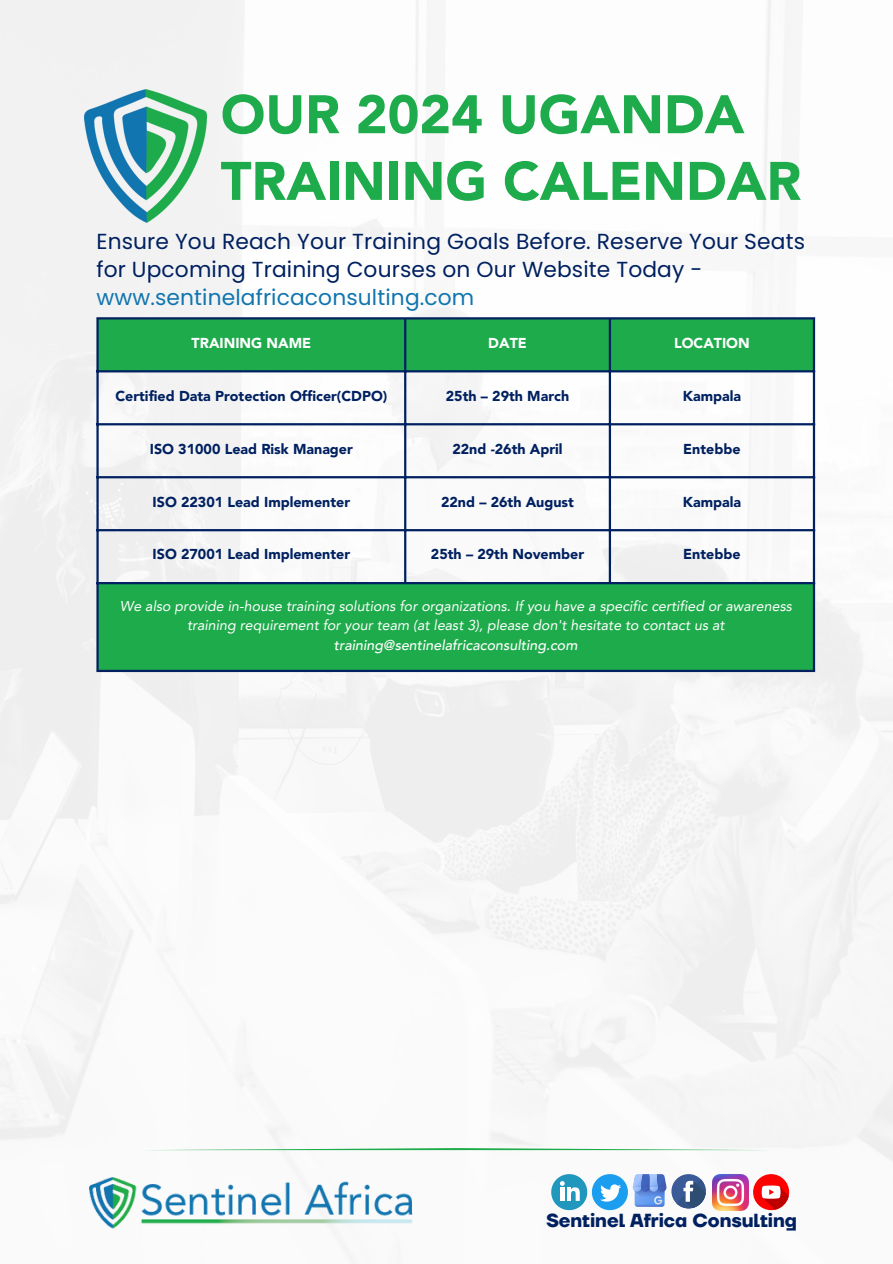
<style>
.page{position:relative;width:893px;height:1264px;background:#fff}
.page>*{position:absolute;margin:0;border:0;box-sizing:border-box;transform-origin:0 0}
.t1{font:900 53.7px/66.6px "Avenir LT Std";color:#1eab4b}
.t2{font:21.75px/28.2px "Poppins";letter-spacing:.005em;color:#002060}
.t3{font:700 18.75px "TT Firs Neue";letter-spacing:-.005em;color:#002060}
.t4{font:italic 14.25px/19.2px "Avenir LT Pro";color:#fff;text-align:center}
.t5{font:900 14.25px "Avenir LT Std";color:#002060}
.t6{font:900 14.25px "Avenir LT Std";color:#fff}
.s1{color:#1175af}
.s2{font-weight:500}
</style>
<div class="page">
<img style="left:0;top:0;width:892px;height:1263px">
<svg style="left:671px;top:1174px;width:34px;height:34px"></svg>
<svg style="left:676px;top:1179px;width:31px;height:31px"></svg>
<img style="left:712px;top:1174px;width:36px;height:36px">
<div style="left:753px;top:1174px;width:36px;height:36px;background:#f00;border-radius:50%"></div>
<svg style="left:761px;top:1185px;width:27px;height:24px"></svg>
<svg style="left:551px;top:1174px;width:115px;height:36px"></svg>
<img style="left:85px;top:89px;width:121px;height:133px">
<img style="left:89px;top:1177px;width:329px;height:55px">
<svg style="left:142px;top:1148px;width:628px;height:2px"></svg>
<svg style="left:99px;top:319px;width:713px;height:350px"></svg>
<hr style="left:96px;top:319px;width:3px;height:350px;background:#002060">
<hr style="left:404px;top:319px;width:2px;height:263px;background:#002060">
<hr style="left:608px;top:319px;width:3px;height:263px;background:#002060">
<hr style="left:812px;top:319px;width:3px;height:350px;background:#002060">
<hr style="left:96px;top:317px;width:719px;height:2px;background:#002060">
<hr style="left:96px;top:370px;width:719px;height:2px;background:#002060">
<hr style="left:96px;top:423px;width:719px;height:2px;background:#002060">
<hr style="left:96px;top:476px;width:719px;height:2px;background:#002060">
<hr style="left:96px;top:529px;width:719px;height:2px;background:#002060">
<hr style="left:96px;top:582px;width:719px;height:2px;background:#002060">
<hr style="left:96px;top:669px;width:719px;height:3px;background:#002060">
<p class="t1" style="left:221px;top:86px;width:582px">OUR 2024 UGANDA<br>TRAINING CALENDAR</p>
<p class="t2" style="left:96px;top:227px;width:710px">Ensure You Reach Your Training Goals Before. Reserve Your Seats for Upcoming Training Courses on Our Website Today - <span class="s1">www.sentinelafricaconsulting.com</span></p>
<p class="t6" style="left:192px;top:337px;width:121px">TRAINING NAME</p>
<p class="t6" style="left:488px;top:337px;width:40px">DATE</p>
<p class="t6" style="left:674px;top:337px;width:77px">LOCATION</p>
<p class="t5" style="left:115px;top:390px;width:273px">Certified Data Protection Officer(CDPO)</p>
<p class="t5" style="left:446px;top:390px;width:125px">25th – 29th March</p>
<p class="t5" style="left:682px;top:390px;width:60px">Kampala</p>
<p class="t5" style="left:150px;top:443px;width:204px">ISO 31000 Lead Risk Manager</p>
<p class="t5" style="left:452px;top:443px;width:112px">22nd -26th April</p>
<p class="t5" style="left:683px;top:443px;width:59px">Entebbe</p>
<p class="t5" style="left:153px;top:495px;width:199px">ISO 22301 Lead Implementer</p>
<p class="t5" style="left:441px;top:495px;width:134px">22nd – 26th August</p>
<p class="t5" style="left:682px;top:495px;width:60px">Kampala</p>
<p class="t5" style="left:153px;top:548px;width:199px">ISO 27001 Lead Implementer</p>
<p class="t5" style="left:431px;top:548px;width:155px">25th – 29th November</p>
<p class="t5" style="left:683px;top:548px;width:59px">Entebbe</p>
<p class="t4" style="left:120px;top:598px;width:673px">We also provide in-house training solutions for organizations. If you have a specific certified or awareness training requirement for your team (at least 3), please don't hesitate to contact us at <span class="s2">training@sentinelafricaconsulting.com</span></p>
<p class="t3" style="left:546px;top:1208px;width:252px">Sentinel Africa Consulting</p>
</div>
